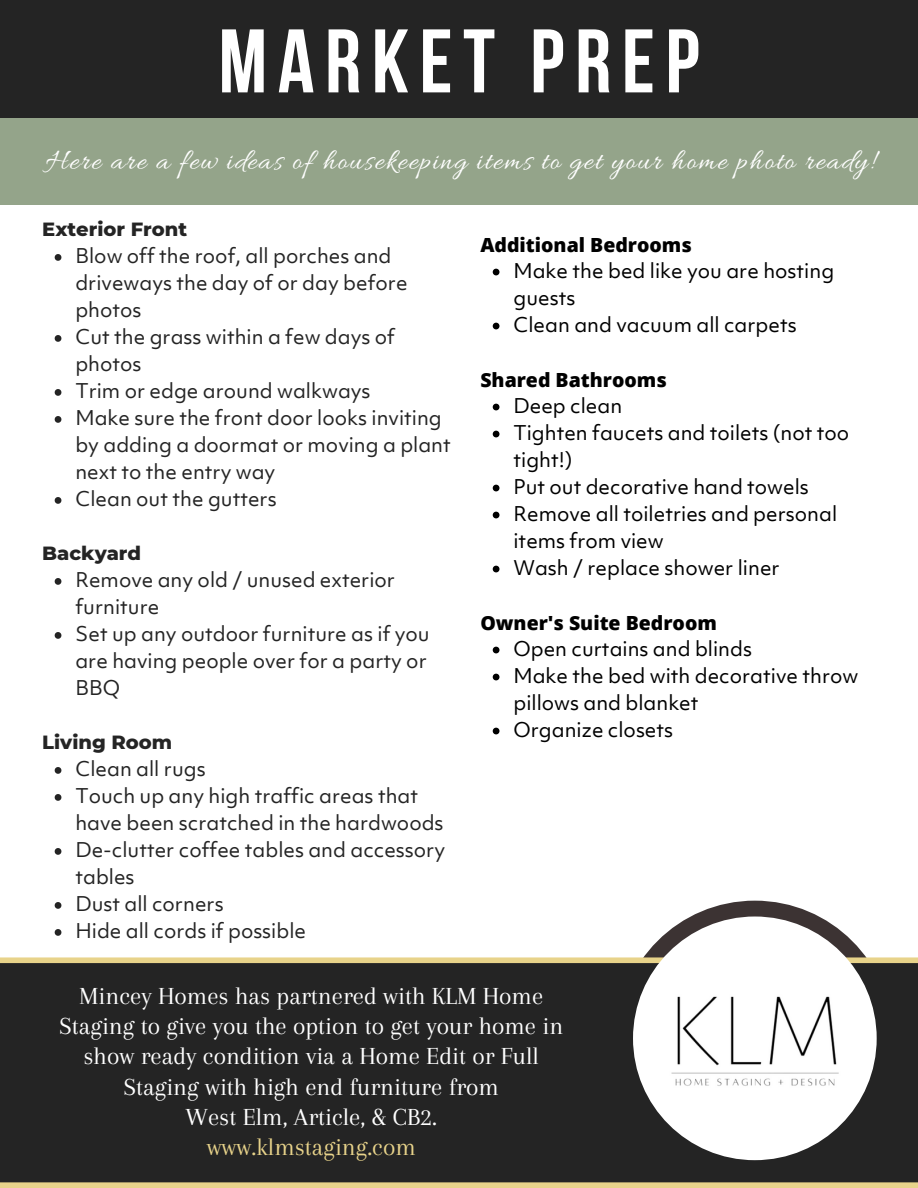
<style>
.page{position:relative;width:918px;height:1188px;background:#fff}
.page>*{position:absolute;margin:0;border:0;box-sizing:border-box;transform-origin:0 0}
.t1{font:700 90px "Bebas Neue";letter-spacing:.115em;color:#fff}
.t2{font:30px "Allura";letter-spacing:.05em;color:#fff}
.t3{font:25.5px/30.3px "Arapey";color:#fff;text-align:center}
.t4{font:25.5px "Arapey";color:#e8d38a}
.t5{font:19.5px/27px "Objektiv Mk 1 W03";color:#242424}
.t6{font:19.5px/27px "Objektiv Mk 1 W03";color:#000}
.t7{font:800 19.5px "Open Sans";color:#000}
.t8{font:800 19.5px "Montserrat";color:#242424}
</style>
<div class="page">
<div style="left:0;top:117px;width:918px;height:88px;background:#94a48a"></div>
<div style="left:0;top:0;width:918px;height:117px;background:#242424"></div>
<div style="left:617px;top:901px;width:276px;height:275px;background:#3c3333;border-radius:50%"></div>
<div style="left:0;top:963px;width:918px;height:225px;background:#242424"></div>
<div style="left:0;top:957px;width:918px;height:6px;background:#e8d38a"></div>
<div style="left:0;top:1182px;width:918px;height:6px;background:#e8d38a"></div>
<img style="left:633px;top:917px;width:244px;height:243px;border-radius:50%">
<svg style="left:55px;top:254px;width:6px;height:7px"></svg>
<svg style="left:55px;top:335px;width:6px;height:7px"></svg>
<svg style="left:55px;top:389px;width:6px;height:7px"></svg>
<svg style="left:55px;top:416px;width:6px;height:7px"></svg>
<svg style="left:55px;top:497px;width:6px;height:7px"></svg>
<svg style="left:55px;top:578px;width:6px;height:7px"></svg>
<svg style="left:55px;top:632px;width:6px;height:7px"></svg>
<svg style="left:55px;top:767px;width:6px;height:7px"></svg>
<svg style="left:55px;top:794px;width:6px;height:7px"></svg>
<svg style="left:55px;top:848px;width:6px;height:7px"></svg>
<svg style="left:55px;top:902px;width:6px;height:7px"></svg>
<svg style="left:55px;top:929px;width:6px;height:7px"></svg>
<svg style="left:493px;top:269px;width:6px;height:6px"></svg>
<svg style="left:493px;top:323px;width:6px;height:6px"></svg>
<svg style="left:493px;top:404px;width:6px;height:6px"></svg>
<svg style="left:493px;top:431px;width:6px;height:6px"></svg>
<svg style="left:493px;top:485px;width:6px;height:6px"></svg>
<svg style="left:493px;top:512px;width:6px;height:6px"></svg>
<svg style="left:493px;top:566px;width:6px;height:6px"></svg>
<svg style="left:493px;top:647px;width:6px;height:6px"></svg>
<svg style="left:493px;top:674px;width:6px;height:6px"></svg>
<svg style="left:493px;top:728px;width:6px;height:6px"></svg>
<p class="t1" style="left:219px;top:25px;width:482px">MARKET PREP</p>
<p class="t2" style="left:46px;top:144px;width:829px">Here are a few ideas of housekeeping items to get your home photo ready!</p>
<p class="t8" style="left:42px;top:217px;width:146px">Exterior Front</p>
<p class="t5" style="left:75px;top:242px;width:334px">Blow off the roof, all porches and driveways the day of or day before photos</p>
<p class="t5" style="left:75px;top:323px;width:321px">Cut the grass within a few days of photos</p>
<p class="t5" style="left:75px;top:377px;width:297px">Trim or edge around walkways</p>
<p class="t5" style="left:75px;top:404px;width:377px">Make sure the front door looks inviting by adding a doormat or moving a plant next to the entry way</p>
<p class="t5" style="left:75px;top:485px;width:203px">Clean out the gutters</p>
<p class="t8" style="left:42px;top:541px;width:100px">Backyard</p>
<p class="t5" style="left:75px;top:566px;width:321px">Remove any old / unused exterior furniture</p>
<p class="t5" style="left:75px;top:620px;width:356px">Set up any outdoor furniture as if you are having people over for a party or<br>BBQ</p>
<p class="t8" style="left:42px;top:730px;width:131px">Living Room</p>
<p class="t5" style="left:75px;top:755px;width:132px">Clean all rugs</p>
<p class="t5" style="left:75px;top:782px;width:370px">Touch up any high traffic areas that have been scratched in the hardwoods</p>
<p class="t5" style="left:75px;top:836px;width:371px">De-clutter coffee tables and accessory tables</p>
<p class="t5" style="left:75px;top:890px;width:150px">Dust all corners</p>
<p class="t5" style="left:75px;top:917px;width:232px">Hide all cords if possible</p>
<p class="t7" style="left:480px;top:231px;width:213px">Additional Bedrooms</p>
<p class="t6" style="left:513px;top:257px;width:322px">Make the bed like you are hosting guests</p>
<p class="t6" style="left:513px;top:311px;width:285px">Clean and vacuum all carpets</p>
<p class="t7" style="left:480px;top:366px;width:188px">Shared Bathrooms</p>
<p class="t6" style="left:513px;top:392px;width:110px">Deep clean</p>
<p class="t6" style="left:513px;top:419px;width:337px">Tighten faucets and toilets (not too tight!)</p>
<p class="t6" style="left:513px;top:473px;width:297px">Put out decorative hand towels</p>
<p class="t6" style="left:513px;top:500px;width:325px">Remove all toiletries and personal items from view</p>
<p class="t6" style="left:513px;top:554px;width:268px">Wash / replace shower liner</p>
<p class="t7" style="left:480px;top:609px;width:238px">Owner's Suite Bedroom</p>
<p class="t6" style="left:513px;top:635px;width:240px">Open curtains and blinds</p>
<p class="t6" style="left:513px;top:662px;width:346px">Make the bed with decorative throw pillows and blanket</p>
<p class="t6" style="left:513px;top:716px;width:161px">Organize closets</p>
<p class="t3" style="left:59px;top:980px;width:506px">Mincey Homes has partnered with KLM Home Staging to give you the option to get your home in show ready condition via a Home Edit or Full Staging with high end furniture from</p>
<p class="t3" style="left:186px;top:1102px;width:253px">West Elm, Article, &amp; CB2.</p>
<p class="t4" style="left:207px;top:1133px;width:211px">www.klmstaging.com</p>
</div>
